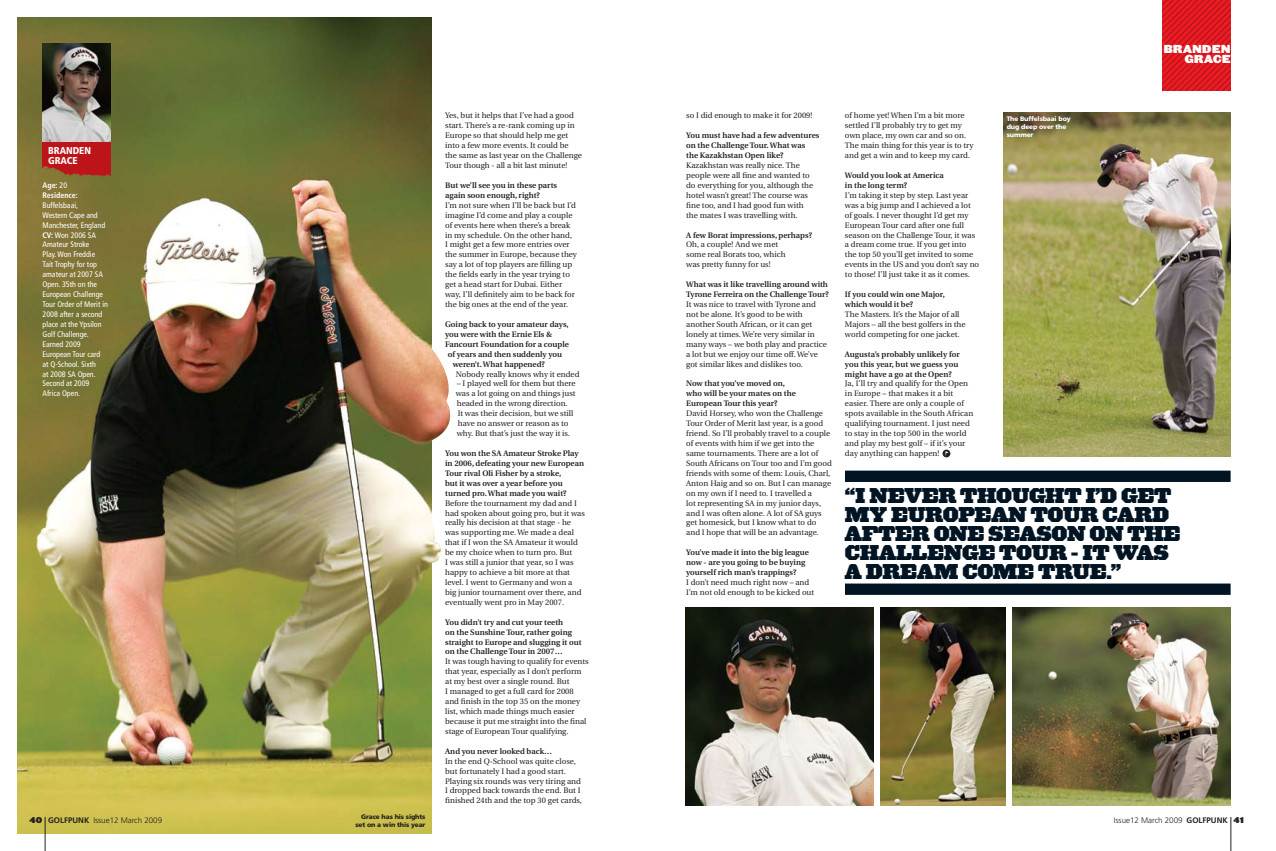
<style>
.page{position:relative;width:1276px;height:851px;background:#fff}
.page>*{position:absolute;margin:0;border:0;box-sizing:border-box;transform-origin:0 0}
.t1{font:900 19.8px/19px "Acropolis";letter-spacing:-.015em;color:#001423}
.t2{font:900 11px/10px "Leviathan";letter-spacing:.005em;color:#fff;text-align:right}
.t3{font:900 condensed 9.9px/9.9px "Frutiger LT Std";letter-spacing:-.005em;color:#fff}
.t4{font:8px/9.9px "Utopia";color:#231f20}
.t5{font:600 8px/9.9px "Utopia";color:#231f20}
.t6{font:condensed 8px/9.9px "Frutiger LT Std";color:#fff}
.t7{font:300 8px "Frutiger LT Std";letter-spacing:-.005em;color:#231f20}
.t8{font:700 condensed 8px/9.9px "Frutiger LT Std";letter-spacing:-.005em;color:#fff}
.t9{font:900 6.5px/7.9px "Frutiger LT Std";letter-spacing:-.025em;color:#fff}
.t10{font:900 6.5px/7.9px "Frutiger LT Std";letter-spacing:-.02em;color:#231f20;text-align:right}
.s1{font-weight:400}
.s2{font-weight:700}
.s3{font-family:"Leviathan";font-weight:900}
</style>
<div class="page">
<hr style="left:1230px;top:816px;width:1px;height:34px;background:#231f20">
<svg style="left:942px;top:449px;width:8px;height:8px"></svg>
<svg style="left:945px;top:451px;width:3px;height:5px"></svg>
<div style="left:845px;top:470px;width:385px;height:12px;background:#001423"></div>
<div style="left:845px;top:583px;width:385px;height:11px;background:#001423"></div>
<img style="left:1003px;top:112px;width:227px;height:344px">
<img style="left:431px;top:314px;width:20px;height:365px">
<img style="left:17px;top:17px;width:414px;height:816px">
<img style="left:880px;top:607px;width:125px;height:198px">
<img style="left:686px;top:607px;width:187px;height:198px">
<img style="left:1012px;top:607px;width:218px;height:198px">
<img style="left:43px;top:44px;width:68px;height:147px">
<hr style="left:45px;top:816px;width:1px;height:34px;background:#231f20">
<svg style="left:1162px;top:0;width:68px;height:91px;fill:#e61a22"></svg>
<p class="t3" style="left:48px;top:145px;width:44px">BRANDEN<br>GRACE</p>
<p class="t8" style="left:43px;top:180px;width:37px">Age: <span class="s1">20<br></span>Residence:</p>
<p class="t6" style="left:43px;top:200px;width:67px">Buffelsbaai,<br>Western Cape and<br>Manchester, England<br><span class="s2">CV:</span> Won 2006 SA<br>Amateur Stroke<br>Play. Won Freddie<br>Tait Trophy for top amateur at 2007 SA<br>Open. 35th on the<br>European Challenge<br>Tour Order of Merit in<br>2008 after a second place at the Ypsilon<br>Golf Challenge.<br>Earned 2009<br>European Tour card at Q-School. Sixth<br>at 2008 SA Open.<br>Second at 2009<br>Africa Open.</p>
<p class="t7" style="left:30px;top:815px;width:134px"><span class="s3">40</span> <span class="s2">GOLFPUNK</span> Issue12 March 2009</p>
<p class="t10" style="left:355px;top:812px;width:72px">Grace has his sights set on a win this year</p>
<p class="t4" style="left:445px;top:111px;width:138px">Yes, but it helps that I’ve had a good start. There’s a re-rank coming up in Europe so that should help me get into a few more events. It could be the same as last year on the Challenge Tour though - all a bit last minute!</p>
<p class="t5" style="left:445px;top:180px;width:113px">But we’ll see you in these parts again soon enough, right?</p>
<p class="t4" style="left:445px;top:200px;width:133px">I’m not sure when I’ll be back but I’d imagine I’d come and play a couple of events here when there’s a break in my schedule. On the other hand,<br>I might get a few more entries over the summer in Europe, because they say a lot of top players are filling up the fields early in the year trying to get a head start for Dubai. Either way, I’ll definitely aim to be back for the big ones at the end of the year.</p>
<p class="t5" style="left:445px;top:319px;width:125px">Going back to your amateur days,</p>
<p class="t5" style="left:445px;top:329px;width:108px">you were with the Ernie Els &amp;</p>
<p class="t5" style="left:445px;top:339px;width:125px">Fancourt Foundation for a couple</p>
<p class="t5" style="left:448px;top:349px;width:116px">of years and then suddenly you</p>
<p class="t5" style="left:453px;top:359px;width:94px">weren’t. What happened?</p>
<p class="t4" style="left:456px;top:369px;width:125px">Nobody really knows why it ended</p>
<p class="t4" style="left:456px;top:379px;width:121px">– I played well for them but there was a lot going on and things just headed in the wrong direction.<br>It was their decision, but we still have no answer or reason as to why. But that’s just the way it is.</p>
<p class="t5" style="left:445px;top:448px;width:140px">You won the SA Amateur Stroke Play in 2006, defeating your new European<br>Tour rival Oli Fisher by a stroke,<br>but it was over a year before you turned pro. What made you wait?</p>
<p class="t4" style="left:445px;top:498px;width:141px">Before the tournament my dad and I had spoken about going pro, but it was really his decision at that stage - he was supporting me. We made a deal that if I won the SA Amateur it would be my choice when to turn pro. But<br>I was still a junior that year, so I was happy to achieve a bit more at that level. I went to Germany and won a big junior tournament over there, and eventually went pro in May 2007.</p>
<p class="t5" style="left:445px;top:617px;width:138px">You didn’t try and cut your teeth<br>on the Sunshine Tour, rather going straight to Europe and slugging it out on the Challenge Tour in 2007…</p>
<p class="t4" style="left:445px;top:656px;width:145px">It was tough having to qualify for events that year, especially as I don’t perform at my best over a single round. But<br>I managed to get a full card for 2008 and finish in the top 35 on the money list, which made things much easier because it put me straight into the final stage of European Tour qualifying.</p>
<p class="t5" style="left:445px;top:746px;width:108px">And you never looked back…</p>
<p class="t4" style="left:445px;top:756px;width:138px">In the end Q-School was quite close, but fortunately I had a good start.<br>Playing six rounds was very tiring and I dropped back towards the end. But I finished 24th and the top 30 get cards,</p>
<h2 class="t2" style="left:1163px;top:44px;width:69px">BRANDEN<br>GRACE</h2>
<p class="t4" style="left:686px;top:111px;width:128px">so I did enough to make it for 2009!</p>
<p class="t5" style="left:686px;top:131px;width:135px">You must have had a few adventures on the Challenge Tour. What was<br>the Kazakhstan Open like?</p>
<p class="t4" style="left:686px;top:160px;width:129px">Kazakhstan was really nice. The people were all fine and wanted to do everything for you, although the hotel wasn’t great! The course was fine too, and I had good fun with the mates I was travelling with.</p>
<p class="t5" style="left:686px;top:230px;width:127px">A few Borat impressions, perhaps?</p>
<p class="t4" style="left:686px;top:240px;width:101px">Oh, a couple! And we met some real Borats too, which was pretty funny for us!</p>
<p class="t5" style="left:686px;top:279px;width:144px">What was it like travelling around with<br>Tyrone Ferreira on the Challenge Tour?</p>
<p class="t4" style="left:686px;top:299px;width:142px">It was nice to travel with Tyrone and not be alone. It’s good to be with another South African, or it can get lonely at times. We’re very similar in many ways – we both play and practice a lot but we enjoy our time off. We’ve got similar likes and dislikes too.</p>
<p class="t5" style="left:686px;top:379px;width:111px">Now that you’ve moved on, who will be your mates on the<br>European Tour this year?</p>
<p class="t4" style="left:686px;top:408px;width:147px">David Horsey, who won the Challenge Tour Order of Merit last year, is a good friend. So I’ll probably travel to a couple of events with him if we get into the same tournaments. There are a lot of South Africans on Tour too and I’m good friends with some of them: Louis, Charl, Anton Haig and so on. But I can manage on my own if I need to. I travelled a<br>lot representing SA in my junior days, and I was often alone. A lot of SA guys get homesick, but I know what to do and I hope that will be an advantage.</p>
<p class="t5" style="left:686px;top:547px;width:124px">You’ve made it into the big league now - are you going to be buying yourself rich man’s trappings?</p>
<p class="t4" style="left:686px;top:577px;width:129px">I don’t need much right now – and<br>I’m not old enough to be kicked out</p>
<p class="t4" style="left:845px;top:111px;width:130px">of home yet! When I’m a bit more settled I’ll probably try to get my own place, my own car and so on.<br>The main thing for this year is to try and get a win and to keep my card.</p>
<p class="t5" style="left:845px;top:170px;width:100px">Would you look at America in the long term?</p>
<p class="t4" style="left:845px;top:190px;width:136px">I’m taking it step by step. Last year was a big jump and I achieved a lot of goals. I never thought I’d get my European Tour card after one full season on the Challenge Tour, it was a dream come true. If you get into the top 50 you’ll get invited to some events in the US and you don’t say no to those! I’ll just take it as it comes.</p>
<p class="t5" style="left:845px;top:289px;width:101px">If you could win one Major, which would it be?</p>
<p class="t4" style="left:845px;top:309px;width:122px">The Masters. It’s the Major of all<br>Majors – all the best golfers in the world competing for one jacket.</p>
<p class="t5" style="left:845px;top:349px;width:116px">Augusta’s probably unlikely for you this year, but we guess you might have a go at the Open?</p>
<p class="t4" style="left:845px;top:379px;width:130px">Ja, I’ll try and qualify for the Open in Europe – that makes it a bit easier. There are only a couple of spots available in the South African qualifying tournament. I just need to stay in the top 500 in the world and play my best golf – if it’s your day anything can happen!</p>
<p class="t9" style="left:1006px;top:115px;width:66px">The Buffelsbaai boy dug deep over the summer</p>
<h1 class="t1" style="left:845px;top:486px;width:337px">“I NEVER THOUGHT I’D GET<br>MY EUROPEAN TOUR CARD<br>AFTER ONE SEASON ON THE<br>CHALLENGE TOUR - IT WAS<br>A DREAM COME TRUE.”</h1>
<p class="t7" style="left:1113px;top:815px;width:132px">Issue12 March 2009 <span class="s2">GOLFPUNK</span> <span class="s3">41</span></p>
</div>
